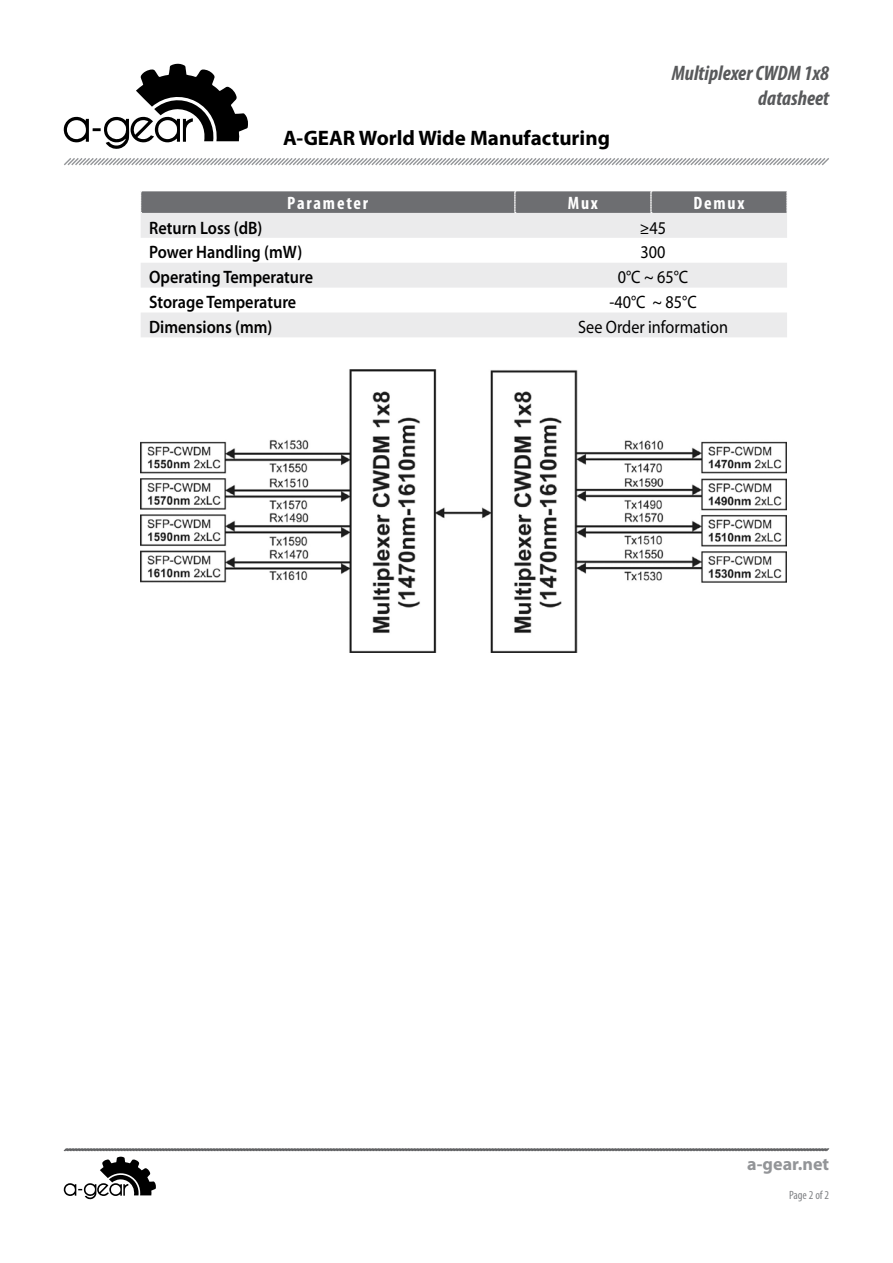
<style>
.page{position:relative;width:893px;height:1263px;background:#fff}
.page>*{position:absolute;margin:0;border:0;box-sizing:border-box;transform-origin:0 0}
.t1{font:700 21px "Myriad Pro";color:#000}
.t2{font:italic 700 condensed 21px "Myriad Pro";color:#58595b}
.table_parameters{font:600 18px "Myriad Pro";color:#000;scale:.9 1}
.table_values{font:18px "Myriad Pro";color:#000;scale:.9 1}
.table_header{font:700 condensed 18px "Myriad Pro";letter-spacing:.1em;color:#fff}
.t3{font:700 18px "Myriad Pro";color:#939598}
.t4{font:condensed 12px "Myriad Pro";color:#808285}
</style>
<div class="page">
<svg style="left:141px;top:213px;width:646px;height:124px;fill:#ebebec"></svg>
<svg style="left:140px;top:191px;width:647px;height:22px;background:#707174"></svg>
<img style="left:140px;top:370px;width:646px;height:282px">
<svg style="left:63px;top:1148px;width:767px;height:51px"></svg>
<svg style="left:64px;top:158px;width:765px;height:8px"></svg>
<svg style="left:64px;top:64px;width:184px;height:85px"></svg>
<p class="t1" style="left:283px;top:124px;width:328px">A-GEAR World Wide Manufacturing</p>
<p class="t2" style="left:672px;top:59px;width:159px">Multiplexer CWDM 1x8</p>
<p class="t2" style="left:758px;top:85px;width:73px">datasheet</p>
<p class="table_header" style="left:287px;top:191px;width:82px">Parameter</p>
<p class="table_header" style="left:568px;top:191px;width:32px">Mux</p>
<p class="table_header" style="left:693px;top:191px;width:53px">Demux</p>
<p class="table_parameters" style="left:149px;top:216px;width:127px">Return Loss (dB)</p>
<p class="table_values" style="left:640px;top:216px;width:31px">≥45</p>
<p class="table_parameters" style="left:149px;top:241px;width:172px">Power Handling (mW)</p>
<p class="table_values" style="left:641px;top:241px;width:29px">300</p>
<p class="table_parameters" style="left:149px;top:266px;width:184px">Operating Temperature</p>
<p class="table_values" style="left:618px;top:266px;width:80px">0°С ~ 65°С</p>
<p class="table_parameters" style="left:149px;top:291px;width:165px">Storage Temperature</p>
<p class="table_values" style="left:609px;top:291px;width:98px">-40°С ~ 85°С</p>
<p class="table_parameters" style="left:149px;top:316px;width:138px">Dimensions (mm)</p>
<p class="table_values" style="left:578px;top:316px;width:168px">See Order information</p>
<p class="t3" style="left:747px;top:1152px;width:83px">a-gear.net</p>
<p class="t4" style="left:789px;top:1188px;width:42px">Раge 2 of 2</p>
</div>
